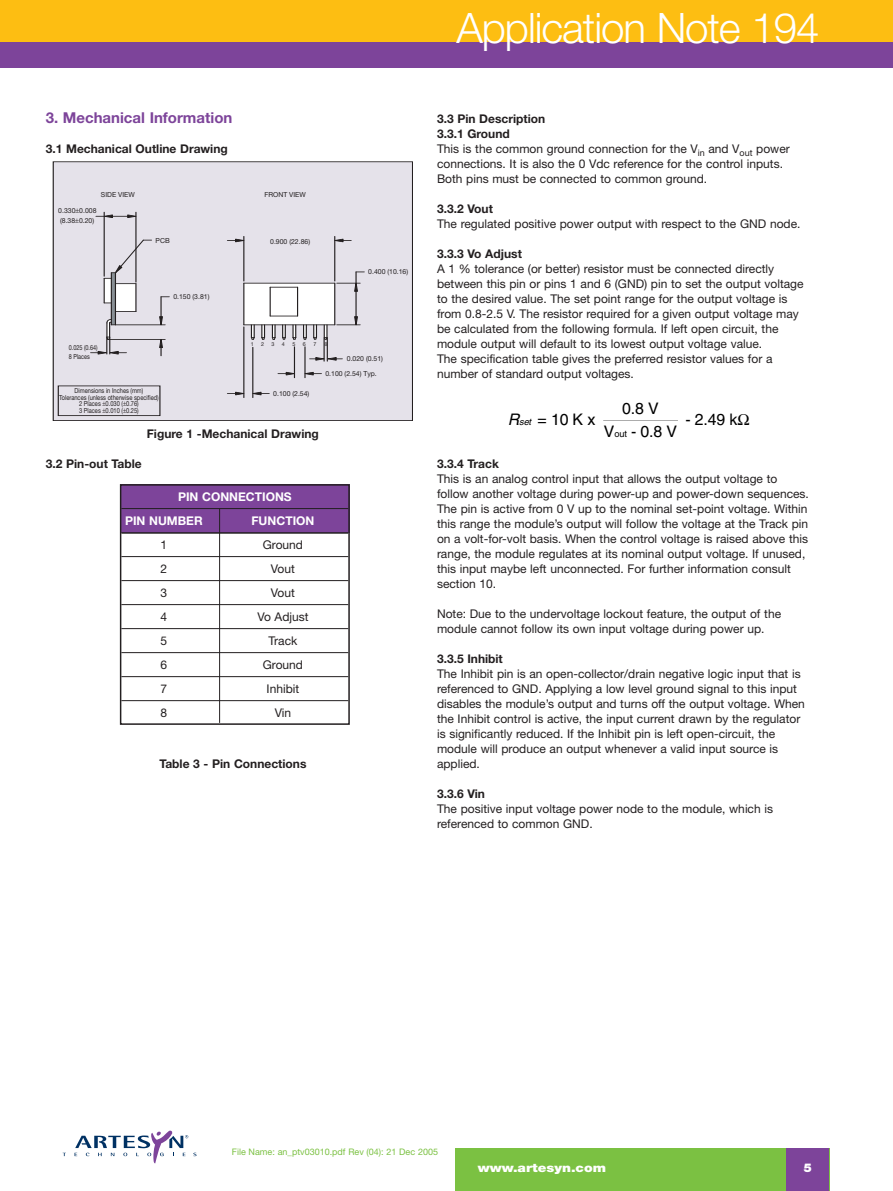
<style>
.page{position:relative;width:893px;height:1191px;background:#fff}
.page>*{position:absolute;margin:0;border:0;box-sizing:border-box;transform-origin:0 0}
.t1{font:300 42px "Helvetica Neue";letter-spacing:-.025em;color:#fff}
.t2{font:15.9px/22.8px "Helvetica";color:#000;text-align:center}
.t3{font:700 15px "Helvetica Neue";color:#7d449a}
.t4{font:12px/15px "Helvetica Neue";color:#231f20}
.t5{font:700 12px "Helvetica Neue";color:#231f20}
.t6{font:700 12px/24px "Helvetica Neue";color:#fff}
.t7{font:900 12px "Helvetica Neue";color:#fff;scale:1.15 1}
.t8{font:900 12px "Helvetica Neue";color:#fff}
.t9{font:9.15px "Helvetica";color:#000}
.t10{font:9px "Helvetica Neue";color:#7bc142}
.t11{font:6.9px/10.8px "Helvetica Neue";color:#231f20;text-align:center}
.t12{font:6.9px/6.4px "Helvetica Neue";color:#231f20;text-align:center;scale:.83 1}
.t13{font:6.9px/8.4px "Helvetica Neue";color:#231f20;text-align:center;scale:.8 1}
.t14{font:5.4px "Helvetica Neue";color:#231f20}
.s1{font-weight:700}
.s2{font-style:italic}
.s3{font-style:italic;font-size:9.15px}
</style>
<div class="page">
<div style="left:455px;top:1148px;width:374px;height:43px;background:#7bc142"></div>
<div style="left:0;top:0;width:893px;height:43px;background:#fdbe12"></div>
<svg style="left:75px;top:1130px;width:122px;height:33px"></svg>
<div style="left:787px;top:1148px;width:42px;height:43px;background:#7d449a"></div>
<div style="left:0;top:43px;width:893px;height:25px;background:#7d449a"></div>
<div style="left:53px;top:162px;width:360px;height:258px;background:#e5e2ea"></div>
<div style="left:53px;top:161px;width:360px;height:260px;border:1px solid #231f20"></div>
<svg style="left:96px;top:214px;width:40px;height:4px"></svg>
<svg style="left:278px;top:372px;width:16px;height:3px"></svg>
<svg style="left:304px;top:372px;width:17px;height:3px"></svg>
<svg style="left:227px;top:392px;width:17px;height:3px"></svg>
<svg style="left:252px;top:392px;width:17px;height:3px"></svg>
<hr style="left:136px;top:212px;width:1px;height:70px;background:#231f20">
<hr style="left:104px;top:212px;width:1px;height:64px;background:#231f20">
<hr style="left:115px;top:324px;width:50px;height:1px;background:#231f20">
<hr style="left:109px;top:339px;width:56px;height:1px;background:#231f20">
<svg style="left:159px;top:339px;width:4px;height:17px"></svg>
<svg style="left:159px;top:296px;width:10px;height:29px"></svg>
<hr style="left:294px;top:347px;width:1px;height:31px;background:#231f20">
<hr style="left:305px;top:347px;width:1px;height:31px;background:#231f20">
<hr style="left:244px;top:327px;width:1px;height:70px;background:#231f20">
<hr style="left:253px;top:347px;width:1px;height:50px;background:#231f20">
<hr style="left:244px;top:236px;width:1px;height:45px;background:#231f20">
<hr style="left:334px;top:236px;width:1px;height:45px;background:#231f20">
<svg style="left:227px;top:239px;width:17px;height:3px"></svg>
<svg style="left:334px;top:239px;width:17px;height:3px"></svg>
<div style="left:58px;top:386px;width:102px;height:30px;border:1px solid #231f20"></div>
<svg style="left:244px;top:272px;width:120px;height:89px"></svg>
<svg style="left:91px;top:240px;width:61px;height:114px"></svg>
<div style="left:120px;top:484px;width:230px;height:49px;background:#7d449a"></div>
<hr style="left:219px;top:508px;width:1px;height:215px;background:#231f20">
<hr style="left:121px;top:508px;width:227px;height:1px;background:#231f20">
<hr style="left:121px;top:532px;width:227px;height:2px;background:#231f20">
<hr style="left:121px;top:556px;width:227px;height:1px;background:#231f20">
<hr style="left:121px;top:580px;width:227px;height:1px;background:#231f20">
<hr style="left:121px;top:604px;width:227px;height:1px;background:#231f20">
<hr style="left:121px;top:628px;width:227px;height:1px;background:#231f20">
<hr style="left:121px;top:652px;width:227px;height:1px;background:#231f20">
<hr style="left:121px;top:676px;width:227px;height:1px;background:#231f20">
<hr style="left:121px;top:700px;width:227px;height:1px;background:#231f20">
<div style="left:120px;top:484px;width:230px;height:241px;border:2px solid #231f20"></div>
<hr style="left:603px;top:420px;width:75px;height:1px;background:#000">
<p class="t3" style="left:46px;top:112px;width:188px">3. Mechanical Information</p>
<p class="t5" style="left:46px;top:144px;width:184px">3.1 Mechanical Outline Drawing</p>
<p class="t11" style="left:101px;top:190px;width:35px">SIDE VIEW</p>
<p class="t11" style="left:264px;top:190px;width:43px">FRONT VIEW</p>
<p class="t11" style="left:58px;top:205px;width:40px">0.330 0.008<br>8.38 0.20)</p>
<p class="t11" style="left:156px;top:236px;width:16px">PCB</p>
<p class="t11" style="left:173px;top:292px;width:38px">0.150 (3.81)</p>
<p class="t13" style="left:69px;top:344px;width:38px">0.025 (0.64)<br>Places</p>
<p class="t12" style="left:62px;top:388px;width:118px">Dimensions in Inches (mm)<br>olerances (unless otherwise specified)<br>2 Places 0.030 ( 0.76)<br>3 Places 0.010 ( 0.25)</p>
<p class="t11" style="left:270px;top:236px;width:41px">0.900 (22.86)</p>
<p class="t11" style="left:368px;top:267px;width:41px">0.400 (10.16)</p>
<p class="t14" style="left:261px;top:342px;width:4px">2</p>
<p class="t14" style="left:272px;top:342px;width:4px">3</p>
<p class="t14" style="left:282px;top:342px;width:4px">4</p>
<p class="t14" style="left:303px;top:342px;width:4px">6</p>
<p class="t14" style="left:292px;top:342px;width:4px">5</p>
<p class="t14" style="left:313px;top:342px;width:4px">7</p>
<p class="t14" style="left:324px;top:342px;width:4px">8</p>
<p class="t11" style="left:347px;top:354px;width:38px">0.020 (0.51)</p>
<p class="t11" style="left:273px;top:388px;width:38px">0.100 (2.54)</p>
<p class="t11" style="left:325px;top:368px;width:53px">0.100 (2.54) Typ.</p>
<p class="t5" style="left:147px;top:429px;width:174px">Figure 1 -Mechanical Drawing</p>
<p class="t5" style="left:46px;top:459px;width:97px">3.2 Pin-out Table</p>
<p class="t6" style="left:125px;top:485px;width:168px;text-indent:53px">PIN CONNECTIONS<br>PIN NUMBER</p>
<p class="t6" style="left:252px;top:509px;width:64px">FUNCTION</p>
<p class="t4" style="left:161px;top:538px;width:8px">1</p>
<p class="t4" style="left:263px;top:538px;width:42px">Ground</p>
<p class="t4" style="left:161px;top:562px;width:8px">2</p>
<p class="t4" style="left:271px;top:562px;width:26px">Vout</p>
<p class="t4" style="left:161px;top:586px;width:8px">3</p>
<p class="t4" style="left:271px;top:586px;width:26px">Vout</p>
<p class="t4" style="left:161px;top:610px;width:8px">4</p>
<p class="t4" style="left:257px;top:610px;width:53px">Vo Adjust</p>
<p class="t4" style="left:161px;top:634px;width:8px">5</p>
<p class="t4" style="left:268px;top:634px;width:30px">Track</p>
<p class="t4" style="left:161px;top:658px;width:8px">6</p>
<p class="t4" style="left:263px;top:658px;width:42px">Ground</p>
<p class="t4" style="left:161px;top:682px;width:8px">7</p>
<p class="t4" style="left:267px;top:682px;width:34px">Inhibit</p>
<p class="t4" style="left:161px;top:706px;width:8px">8</p>
<p class="t4" style="left:275px;top:706px;width:18px">Vin</p>
<p class="t5" style="left:159px;top:759px;width:149px">Table 3 - Pin Connections</p>
<h1 class="t1" style="left:456px;top:13px;width:364px">Application Note 194</h1>
<p class="t4" style="left:437px;top:112px;width:354px"><span class="s1">3.3 Pin Description<br>3.3.1 Ground<br></span>This is the common ground connection for the V<sub>in</sub> and V<sub>out</sub> power connections. It is also the 0 Vdc reference for the control inputs.<br>Both pins must be connected to common ground.</p>
<p class="t5" style="left:437px;top:204px;width:57px">3.3.2 Vout</p>
<p class="t4" style="left:437px;top:217px;width:365px">The regulated positive power output with respect to the GND node.</p>
<p class="t5" style="left:437px;top:249px;width:86px">3.3.3 Vo Adjust</p>
<p class="t4" style="left:437px;top:262px;width:368px">A 1 % tolerance (or better) resistor must be connected directly between this pin or pins 1 and 6 (GND) pin to set the output voltage to the desired value. The set point range for the output voltage is from 0.8-2.5 V. The resistor required for a given output voltage may be calculated from the following formula. If left open circuit, the module output will default to its lowest output voltage value.<br>The specification table gives the preferred resistor values for a number of standard output voltages.</p>
<h2 class="t2" style="left:508px;top:409px;width:89px"><span class="s2">R</span><span class="s3">set</span> = 1 0 K x</h2>
<h2 class="t2" style="left:604px;top:399px;width:75px">0.8 V<br>V - 0.8 V</h2>
<h2 class="t2" style="left:686px;top:409px;width:53px">- 2.49 k</h2>
<p class="t9" style="left:614px;top:431px;width:14px">out</p>
<p class="t5" style="left:437px;top:459px;width:63px">3.3.4 Track</p>
<p class="t4" style="left:437px;top:472px;width:373px">This is an analog control input that allows the output voltage to follow another voltage during power-up and power-down sequences.<br>The pin is active from 0 V up to the nominal set-point voltage. Within this range the module’s output will follow the voltage at the Track pin on a volt-for-volt basis. When the control voltage is raised above this range, the module regulates at its nominal output voltage. If unused, this input maybe left unconnected. For further information consult section 10.</p>
<p class="t4" style="left:437px;top:607px;width:346px">Note: Due to the undervoltage lockout feature, the output of the module cannot follow its own input voltage during power up.</p>
<p class="t5" style="left:437px;top:654px;width:67px">3.3.5 Inhibit</p>
<p class="t4" style="left:437px;top:667px;width:369px">The Inhibit pin is an open-collector/drain negative logic input that is referenced to GND. Applying a low level ground signal to this input disables the module’s output and turns off the output voltage. When the Inhibit control is active, the input current drawn by the regulator is significantly reduced. If the Inhibit pin is left open-circuit, the module will produce an output whenever a valid input source is applied.</p>
<p class="t5" style="left:437px;top:789px;width:49px">3.3.6 Vin</p>
<p class="t4" style="left:437px;top:802px;width:338px">The positive input voltage power node to the module, which is referenced to common GND.</p>
<p class="t10" style="left:232px;top:1148px;width:208px">File Name: an_ptv03010.pdf Rev (04): 21 Dec 2005</p>
<p class="t7" style="left:478px;top:1163px;width:113px">www.artesyn.com</p>
<p class="t8" style="left:804px;top:1163px;width:10px">5</p>
</div>
